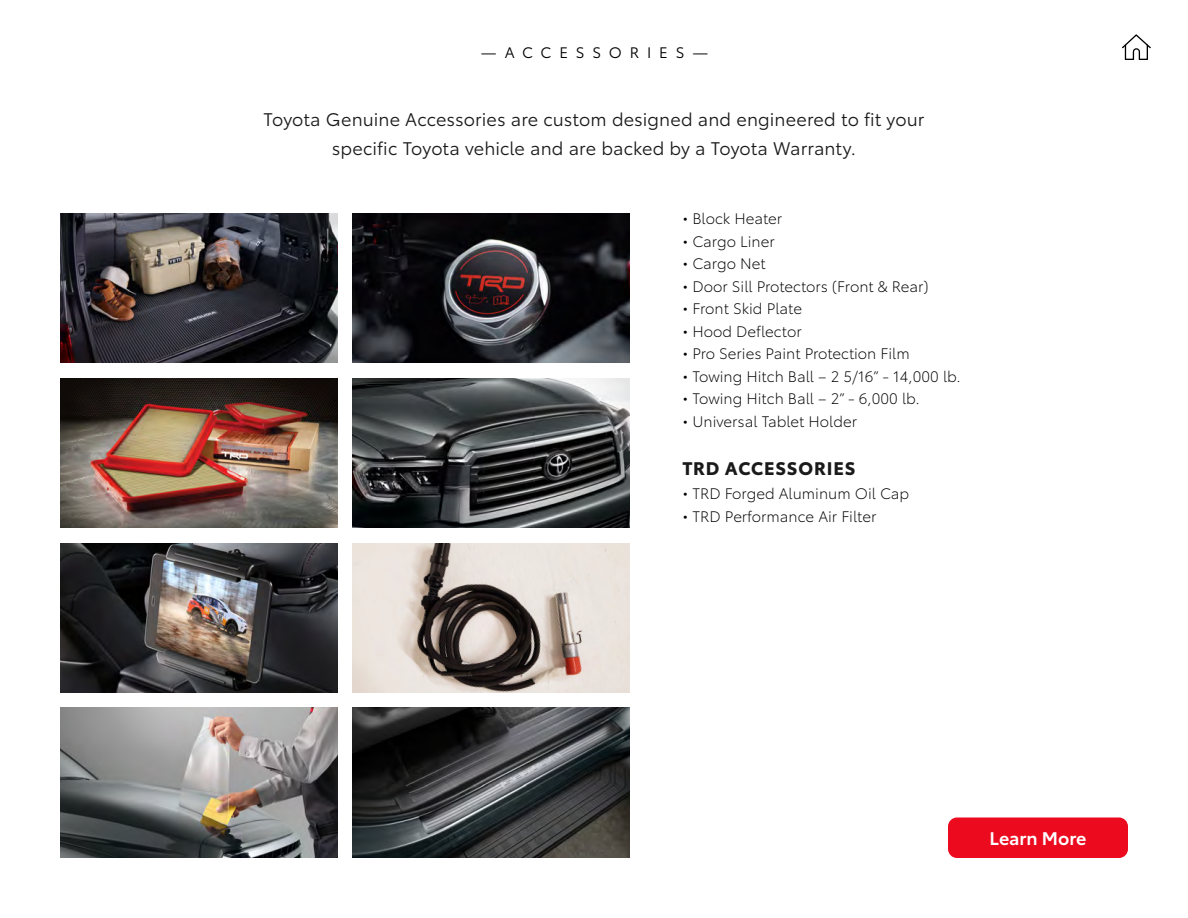
<style>
.page{position:relative;width:1188px;height:918px;background:#fff}
.page>*{position:absolute;margin:0;border:0;box-sizing:border-box;transform-origin:0 0}
.t1{font:18px/28.5px "Toyota Type";color:#1a1a1a;text-align:center}
.t2{font:700 18px "Toyota Type";letter-spacing:.045em;color:#1a1a1a}
.t3{font:600 18px "Toyota Type";color:#fff}
.t4{font:300 15px "Toyota Type";color:#000}
.t5{font:15px "Toyota Type";letter-spacing:.525em;color:#000}
</style>
<div class="page">
<img style="left:352px;top:213px;width:278px;height:150px">
<img style="left:60px;top:213px;width:278px;height:150px">
<img style="left:60px;top:708px;width:278px;height:150px">
<img style="left:352px;top:378px;width:278px;height:150px">
<img style="left:60px;top:378px;width:278px;height:150px">
<img style="left:352px;top:708px;width:278px;height:150px">
<img style="left:60px;top:543px;width:278px;height:150px">
<img style="left:352px;top:543px;width:278px;height:150px">
<svg style="left:1122px;top:34px;width:29px;height:26px"></svg>
<div style="left:948px;top:818px;width:180px;height:40px;background:#eb0a1e;border-radius:9px"></div>
<p class="t5" style="left:481px;top:42px;width:229px">—ACCESSORIES—</p>
<p class="t1" style="left:264px;top:104px;width:662px">Toyota Genuine Accessories are custom designed and engineered to fit your specific Toyota vehicle and are backed by a Toyota Warranty.</p>
<p class="t4" style="left:682px;top:208px;width:101px">• Block Heater</p>
<p class="t4" style="left:682px;top:230px;width:94px">• Cargo Liner</p>
<p class="t4" style="left:682px;top:253px;width:85px">• Cargo Net</p>
<p class="t4" style="left:682px;top:275px;width:247px">• Door Sill Protectors (Front &amp; Rear)</p>
<p class="t4" style="left:682px;top:298px;width:121px">• Front Skid Plate</p>
<p class="t4" style="left:682px;top:320px;width:121px">• Hood Deflector</p>
<p class="t4" style="left:682px;top:343px;width:229px">• Pro Series Paint Protection Film</p>
<p class="t4" style="left:682px;top:365px;width:280px">• Towing Hitch Ball – 2 5/16” - 14,000 lb.</p>
<p class="t4" style="left:682px;top:388px;width:239px">• Towing Hitch Ball – 2” - 6,000 lb.</p>
<p class="t4" style="left:682px;top:410px;width:176px">• Universal Tablet Holder</p>
<p class="t2" style="left:683px;top:454px;width:174px">TRD ACCESSORIES</p>
<p class="t4" style="left:683px;top:483px;width:228px">• TRD Forged Aluminum Oil Cap</p>
<p class="t4" style="left:683px;top:506px;width:195px">• TRD Performance Air Filter</p>
<p class="t3" style="left:990px;top:824px;width:98px">Learn More</p>
</div>
